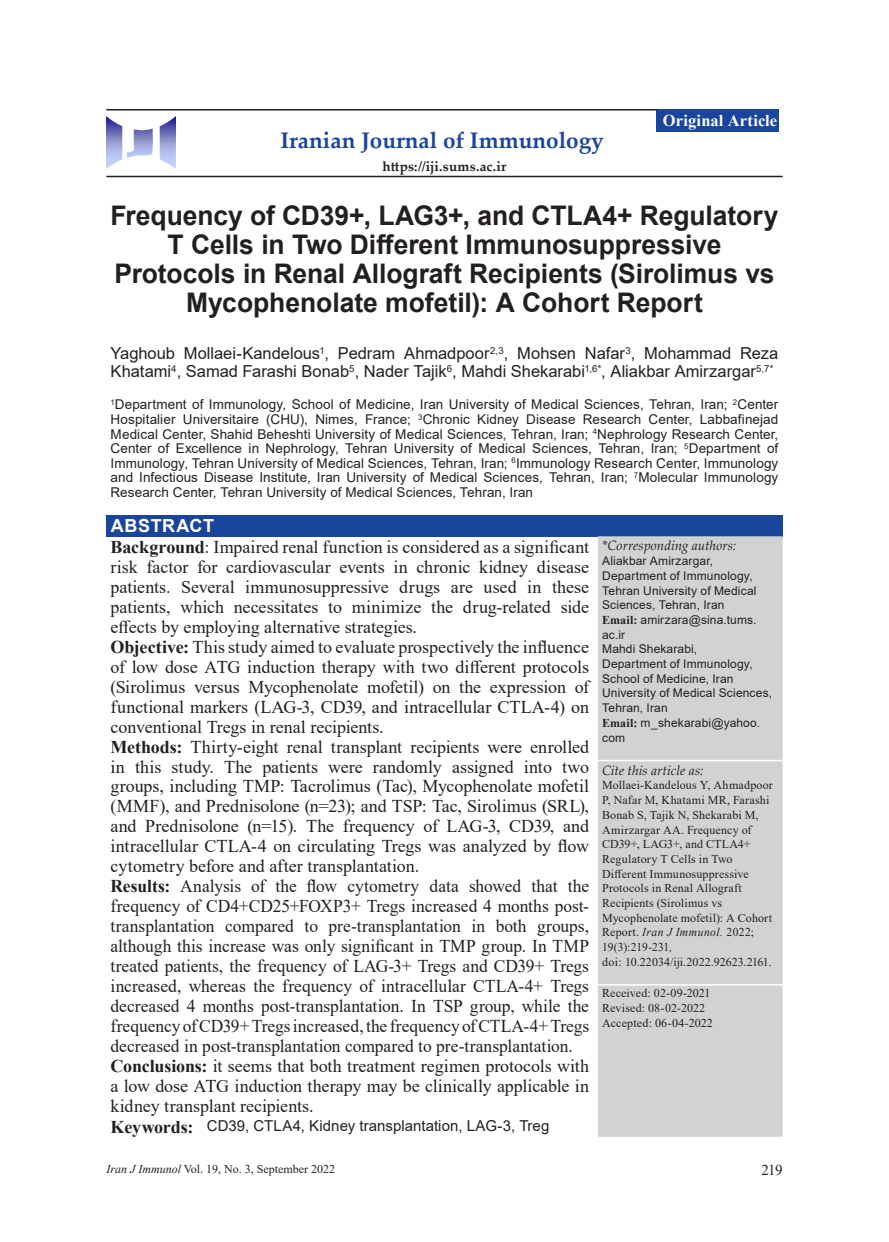
<style>
.page{position:relative;width:889px;height:1242px;background:#fff}
.page>*{position:absolute;margin:0;border:0;box-sizing:border-box;transform-origin:0 0}
.t1{font:700 27px/29.1px "Arial";color:#231f20;text-align:center}
.t2{font:700 22.5px "Palatino Linotype";color:#1a459c}
.t3{font:18px/20px "Times New Roman";color:#231f20}
.t4{font:700 18px "Arial";letter-spacing:.03em;color:#fff}
.t5{font:16.5px/17.9px "Arial";letter-spacing:-.005em;color:#231f20}
.t6{font:700 16.5px "Times New Roman";letter-spacing:.01em;color:#fff}
.t7{font:15px "Arial";letter-spacing:.005em;color:#231f20}
.t8{font:15px "Times New Roman";color:#231f20}
.t9{font:13.5px/14.5px "Arial";letter-spacing:.005em;color:#231f20;text-align:justify}
.t10{font:italic 13.5px "Palatino Linotype";color:#231f20}
.t11{font:700 13.5px "Palatino Linotype";letter-spacing:.005em;color:#231f20}
.t12{font:12px/14.7px "Times New Roman";letter-spacing:.01em;color:#231f20}
.t13{font:12px/14.7px "Arial";letter-spacing:.01em;color:#231f20}
.s1{font-weight:700}
.s2{font-family:"Times New Roman";font-weight:700}
.s3{font-style:italic}
.s4{font-family:"Times New Roman";font-weight:700;font-size:18px}
</style>
<div class="page">
<div style="left:656px;top:109px;width:123px;height:23px;background:#1a459c"></div>
<hr style="left:106px;top:109px;width:551px;height:1px;background:#231f20">
<hr style="left:106px;top:176px;width:676px;height:1px;background:#231f20">
<div style="left:106px;top:515px;width:676px;height:21px;background:#1a459c"></div>
<div style="left:598px;top:536px;width:184px;height:600px;background:#d1d2d4"></div>
<hr style="left:598px;top:760px;width:184px;height:1px;background:#fff">
<hr style="left:598px;top:984px;width:184px;height:1px;background:#fff">
<img style="left:106px;top:117px;width:69px;height:52px">
<p class="t2" style="left:280px;top:125px;width:325px">Iranian Journal of Immunology</p>
<p class="t11" style="left:382px;top:157px;width:125px">https://iji.sums.ac.ir</p>
<p class="t6" style="left:663px;top:108px;width:116px">Original Article</p>
<h1 class="t1" style="left:111px;top:201px;width:669px">Frequency of CD39+, LAG3+, and CTLA4+ Regulatory T Cells in Two Different Immunosuppressive Protocols in Renal Allograft Recipients (Sirolimus vs Mycophenolate mofetil): A Cohort Report</h1>
<p class="t5" style="left:111px;top:344px;width:669px">Yaghoub Mollaei-Kandelous<sup>1</sup>, Pedram Ahmadpoor<sup>2,3</sup>, Mohsen Nafar<sup>3</sup>, Mohammad Reza<br>Khatami<sup>4</sup>, Samad Farashi Bonab<sup>5</sup>, Nader Tajik<sup>6</sup>, Mahdi Shekarabi<sup>1,6*</sup>, Aliakbar Amirzargar<sup>5,7*</sup></p>
<p class="t9" style="left:111px;top:397px;width:669px"><sup>1</sup>Department of Immunology, School of Medicine, Iran University of Medical Sciences, Tehran, Iran; <sup>2</sup>Center Hospitalier Universitaire (CHU), Nimes, France; <sup>3</sup>Chronic Kidney Disease Research Center, Labbafinejad Medical Center, Shahid Beheshti University of Medical Sciences, Tehran, Iran; <sup>4</sup>Nephrology Research Center, Center of Excellence in Nephrology, Tehran University of Medical Sciences, Tehran, Iran; <sup>5</sup>Department of Immunology, Tehran University of Medical Sciences, Tehran, Iran; <sup>6</sup>Immunology Research Center, Immunology and Infectious Disease Institute, Iran University of Medical Sciences, Tehran, Iran; <sup>7</sup>Molecular Immunology Research Center, Tehran University of Medical Sciences, Tehran, Iran</p>
<p class="t4" style="left:111px;top:513px;width:105px">ABSTRACT</p>
<p class="t3" style="left:111px;top:536px;width:480px"><span class="s1">Background</span>: Impaired renal function is considered as a significant risk factor for cardiovascular events in chronic kidney disease patients. Several immunosuppressive drugs are used in these patients, which necessitates to minimize the drug-related side effects by employing alternative strategies.<br><span class="s1">Objective:</span> This study aimed to evaluate prospectively the influence of low dose ATG induction therapy with two different protocols (Sirolimus versus Mycophenolate mofetil) on the expression of functional markers (LAG-3, CD39, and intracellular CTLA-4) on conventional Tregs in renal recipients.<br><span class="s1">Methods:</span> Thirty-eight renal transplant recipients were enrolled in this study. The patients were randomly assigned into two groups, including TMP: Tacrolimus (Tac), Mycophenolate mofetil (MMF), and Prednisolone (n=23); and TSP: Tac, Sirolimus (SRL), and Prednisolone (n=15). The frequency of LAG-3, CD39, and intracellular CTLA-4 on circulating Tregs was analyzed by flow cytometry before and after transplantation.<br><span class="s1">Results:</span> Analysis of the flow cytometry data showed that the frequency of CD4+CD25+FOXP3+ Tregs increased 4 months post&shy;transplantation compared to pre-transplantation in both groups, although this increase was only significant in TMP group. In TMP treated patients, the frequency of LAG-3+ Tregs and CD39+ Tregs increased, whereas the frequency of intracellular CTLA-4+ Tregs decreased 4 months post-transplantation. In TSP group, while the frequency of CD39+ Tregs increased, the frequency of CTLA-4+ Tregs decreased in post-transplantation compared to pre-transplantation.<br><span class="s1">Conclusions:</span> it seems that both treatment regimen protocols with a low dose ATG induction therapy may be clinically applicable in kidney transplant recipients.</p>
<p class="t10" style="left:602px;top:536px;width:136px">*Corresponding authors:</p>
<p class="t13" style="left:602px;top:553px;width:172px">Aliakbar Amirzargar,<br>Department of Immunology,<br>Tehran University of Medical<br>Sciences, Tehran, Iran<br><span class="s2">Email:</span> amirzara@sina.tums. ac.ir<br>Mahdi Shekarabi,<br>Department of Immunology,<br>School of Medicine, Iran<br>University of Medical Sciences,<br>Tehran, Iran<br><span class="s2">Email:</span> m_shekarabi@yahoo. com</p>
<p class="t10" style="left:602px;top:760px;width:103px">Cite this article as:</p>
<p class="t12" style="left:602px;top:777px;width:172px">Mollaei-Kandelous Y, Ahmadpoor<br>P, Nafar M, Khatami MR, Farashi<br>Bonab S, Tajik N, Shekarabi M,<br>Amirzargar AA. Frequency of<br>CD39+, LAG3+, and CTLA4+<br>Regulatory T Cells in Two<br>Different Immunosuppressive<br>Protocols in Renal Allograft<br>Recipients (Sirolimus vs<br>Mycophenolate mofetil): A Cohort<br>Report. <span class="s3">Iran J Immunol.</span> 2022;<br>19(3):219-231<span class="s3">,<br></span>doi: 10.22034/iji.2022.92623.2161.</p>
<p class="t12" style="left:602px;top:985px;width:112px">Received: 02-09-2021<br>Revised: 08-02-2022<br>Accepted: 06-04-2022</p>
<p class="t7" style="left:111px;top:1115px;width:440px"><span class="s4">Keywords:</span> CD39, CTLA4, Kidney transplantation, LAG-3, Treg</p>
<p class="t12" style="left:106px;top:1160px;width:230px"><span class="s3">Iran J Immunol</span> Vol. 19, No. 3, September 2022</p>
<p class="t8" style="left:761px;top:1159px;width:23px">219</p>
</div>
